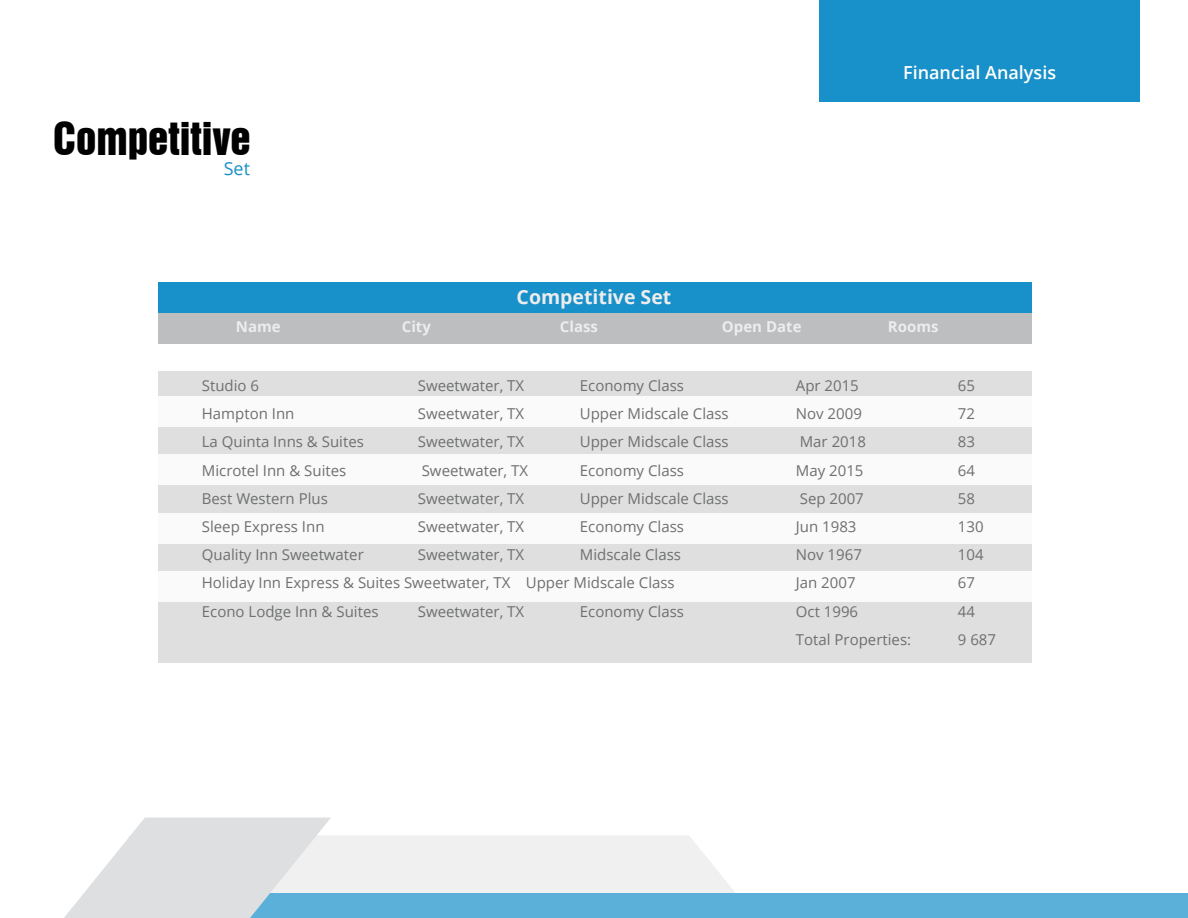
<style>
.page{position:relative;width:1188px;height:918px;background:#fff}
.page>*{position:absolute;margin:0;border:0;box-sizing:border-box;transform-origin:0 0}
.t1{font:41.55px "Swiss 921 BT Regular A";color:#000}
.t2{font:700 19.5px "Open Sans";color:#ededed}
.t3{font:600 18px "Open Sans";color:#fff}
.t4{font:18px "Open Sans";color:#1890c9}
.t5{font:15px "Open Sans";color:#6e6f70}
.t6{font:700 15px "Open Sans";color:#ededed}
</style>
<div class="page">
<div style="left:819px;top:0;width:321px;height:102px;background:#1890c9"></div>
<div style="left:158px;top:282px;width:874px;height:31px;background:#1890c9"></div>
<div style="left:158px;top:313px;width:874px;height:30px;background:#bcbec0"></div>
<svg style="left:331px;top:835px;width:425px;height:59px;fill:#f0f0f1"></svg>
<div style="left:172px;top:894px;width:1016px;height:24px;background:#5bb0d9"></div>
<svg style="left:64px;top:818px;width:267px;height:100px"></svg>
<div style="left:158px;top:371px;width:874px;height:292px;background:#dfdfdf"></div>
<div style="left:158px;top:396px;width:874px;height:31px;background:#fafafa"></div>
<div style="left:158px;top:455px;width:874px;height:30px;background:#fafafa"></div>
<div style="left:158px;top:513px;width:874px;height:30px;background:#fafafa"></div>
<div style="left:158px;top:571px;width:874px;height:30px;background:#fafafa"></div>
<h1 class="t1" style="left:53px;top:111px;width:199px">COMPETITIVE</h1>
<p class="t4" style="left:224px;top:156px;width:28px">Set</p>
<h2 class="t2" style="left:517px;top:284px;width:156px">Competitive Set</h2>
<p class="t3" style="left:903px;top:60px;width:154px">Financial Analysis</p>
<p class="t6" style="left:236px;top:316px;width:46px">Name</p>
<p class="t6" style="left:402px;top:316px;width:31px">City</p>
<p class="t6" style="left:560px;top:316px;width:40px">Class</p>
<p class="t6" style="left:722px;top:316px;width:81px">Open Date</p>
<p class="t6" style="left:888px;top:316px;width:52px">Rooms</p>
<p class="t5" style="left:202px;top:375px;width:59px">Studio 6</p>
<p class="t5" style="left:418px;top:375px;width:108px">Sweetwater, TX</p>
<p class="t5" style="left:580px;top:375px;width:106px">Economy Class</p>
<p class="t5" style="left:796px;top:375px;width:65px">Apr 2015</p>
<p class="t5" style="left:958px;top:375px;width:19px">65</p>
<p class="t5" style="left:202px;top:403px;width:94px">Hampton Inn</p>
<p class="t5" style="left:418px;top:403px;width:108px">Sweetwater, TX</p>
<p class="t5" style="left:580px;top:403px;width:150px">Upper Midscale Class</p>
<p class="t5" style="left:796px;top:403px;width:68px">Nov 2009</p>
<p class="t5" style="left:958px;top:403px;width:19px">72</p>
<p class="t5" style="left:202px;top:432px;width:164px">La Quinta Inns &amp; Suites</p>
<p class="t5" style="left:418px;top:432px;width:108px">Sweetwater, TX</p>
<p class="t5" style="left:580px;top:432px;width:150px">Upper Midscale Class</p>
<p class="t5" style="left:800px;top:432px;width:68px">Mar 2018</p>
<p class="t5" style="left:958px;top:432px;width:19px">83</p>
<p class="t5" style="left:202px;top:460px;width:146px">Microtel Inn &amp; Suites</p>
<p class="t5" style="left:422px;top:460px;width:108px">Sweetwater, TX</p>
<p class="t5" style="left:580px;top:460px;width:106px">Economy Class</p>
<p class="t5" style="left:796px;top:460px;width:69px">May 2015</p>
<p class="t5" style="left:958px;top:460px;width:19px">64</p>
<p class="t5" style="left:202px;top:488px;width:128px">Best Western Plus</p>
<p class="t5" style="left:418px;top:488px;width:108px">Sweetwater, TX</p>
<p class="t5" style="left:580px;top:488px;width:150px">Upper Midscale Class</p>
<p class="t5" style="left:800px;top:488px;width:66px">Sep 2007</p>
<p class="t5" style="left:958px;top:488px;width:19px">58</p>
<p class="t5" style="left:202px;top:516px;width:124px">Sleep Express Inn</p>
<p class="t5" style="left:418px;top:516px;width:108px">Sweetwater, TX</p>
<p class="t5" style="left:580px;top:516px;width:106px">Economy Class</p>
<p class="t5" style="left:796px;top:516px;width:62px">Jun 1983</p>
<p class="t5" style="left:958px;top:516px;width:27px">130</p>
<p class="t5" style="left:202px;top:544px;width:163px">Quality Inn Sweetwater</p>
<p class="t5" style="left:418px;top:544px;width:108px">Sweetwater, TX</p>
<p class="t5" style="left:580px;top:544px;width:103px">Midscale Class</p>
<p class="t5" style="left:796px;top:544px;width:68px">Nov 1967</p>
<p class="t5" style="left:958px;top:544px;width:27px">104</p>
<p class="t5" style="left:202px;top:573px;width:474px">Holiday Inn Express &amp; Suites Sweetwater, TX Upper Midscale Class</p>
<p class="t5" style="left:796px;top:573px;width:61px">Jan 2007</p>
<p class="t5" style="left:958px;top:573px;width:19px">67</p>
<p class="t5" style="left:202px;top:601px;width:178px">Econo Lodge Inn &amp; Suites</p>
<p class="t5" style="left:418px;top:601px;width:108px">Sweetwater, TX</p>
<p class="t5" style="left:580px;top:601px;width:106px">Economy Class</p>
<p class="t5" style="left:796px;top:601px;width:64px">Oct 1996</p>
<p class="t5" style="left:958px;top:601px;width:19px">44</p>
<p class="t5" style="left:796px;top:629px;width:117px">Total Properties:</p>
<p class="t5" style="left:958px;top:629px;width:40px">9 687</p>
</div>
